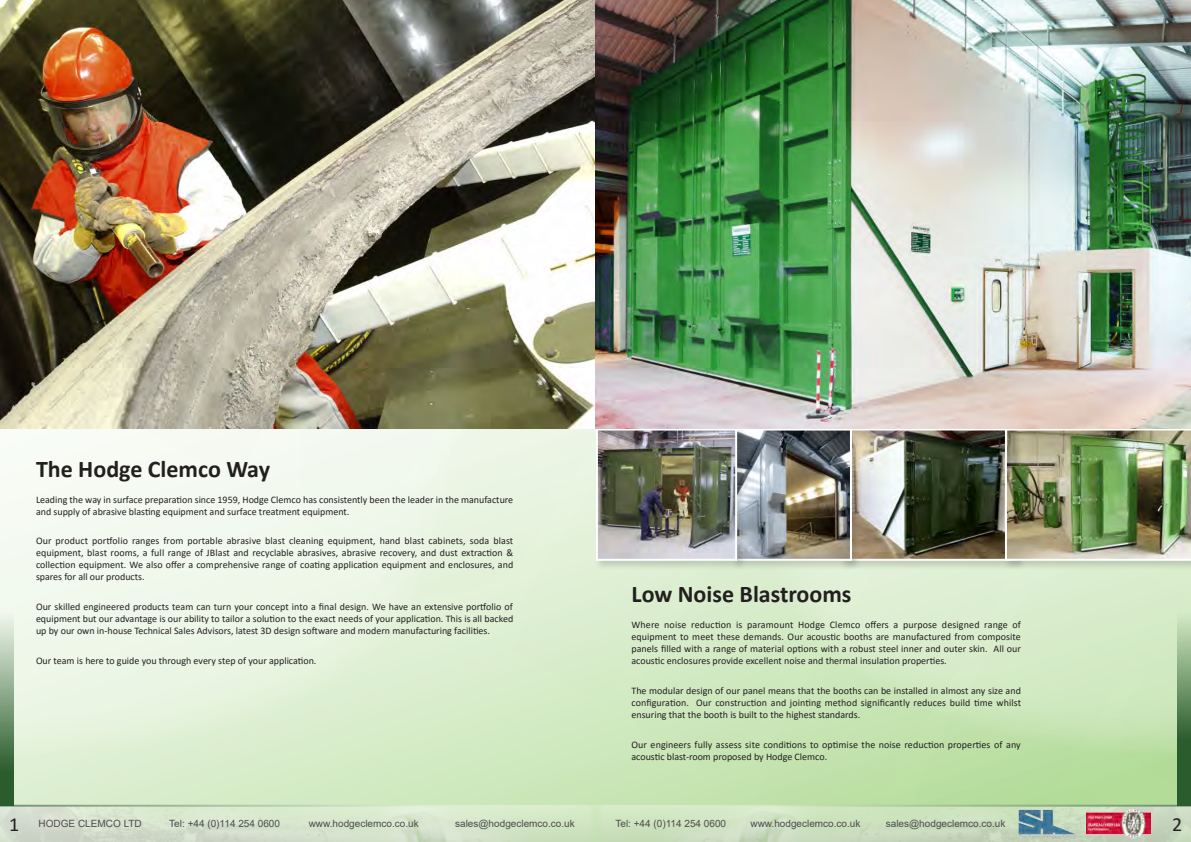
<style>
.page{position:relative;width:1191px;height:842px;background:#fff}
.page>*{position:absolute;margin:0;border:0;box-sizing:border-box;transform-origin:0 0}
.t1{font:700 24px "Calibri";color:#231f20}
.t2{font:20px "Calibri";color:#231f20}
.t3{font:10px/12px "Calibri";color:#231f20;text-align:justify}
.t4{font:10px "Arial";color:#4b4c4d}
.s1{font-family:"Calibri";font-size:20px;color:#231f20}
</style>
<div class="page">
<img style="left:0;top:428px;width:1191px;height:378px">
<hr style="left:0;top:805px;width:597px;height:2px;background:#2b5c2e">
<hr style="left:598px;top:805px;width:593px;height:2px;background:#2b5c2e">
<div style="left:839px;top:427px;width:187px;height:143px;background:#231f20;opacity:.18"></div>
<img style="left:861px;top:431px;width:142px;height:127px">
<div style="left:840px;top:428px;width:177px;height:133px;border:2px solid #fff"></div>
<div style="left:1003px;top:427px;width:188px;height:143px;background:#231f20;opacity:.18"></div>
<img style="left:1005px;top:428px;width:186px;height:133px">
<div style="left:731px;top:427px;width:130px;height:143px;background:#231f20;opacity:.18"></div>
<img style="left:746px;top:431px;width:103px;height:127px">
<div style="left:733px;top:428px;width:119px;height:133px;border:2px solid #fff"></div>
<div style="left:594px;top:427px;width:152px;height:143px;background:#231f20;opacity:.18"></div>
<img style="left:599px;top:431px;width:135px;height:127px">
<div style="left:596px;top:428px;width:141px;height:133px;border:2px solid #fff"></div>
<img style="left:0;top:0;width:595px;height:428px">
<img style="left:595px;top:0;width:596px;height:428px">
<div style="left:0;top:806px;width:605px;height:36px;background:linear-gradient(to bottom,#ddedd2,#cedac6)"></div>
<div style="left:586px;top:806px;width:605px;height:36px;background:linear-gradient(to bottom,#d3e8c4,#c6d6ba)"></div>
<img style="left:1086px;top:807px;width:64px;height:32px">
<img style="left:1018px;top:805px;width:64px;height:37px">
<svg style="left:1176px;top:612px;width:15px;height:194px;background:#699165"></svg>
<svg style="left:0;top:612px;width:14px;height:193px;background:#7d9d7c"></svg>
<h1 class="t1" style="left:36px;top:452px;width:235px">The Hodge Clemco Way</h1>
<p class="t3" style="left:36px;top:493px;width:479px">Leading the way in surface preparation since 1959, Hodge Clemco has consistently been the leader in the manufacture and supply of abrasive blasting equipment and surface treatment equipment.</p>
<p class="t3" style="left:36px;top:535px;width:479px">Our product portfolio ranges from portable abrasive blast cleaning equipment, hand blast cabinets, soda blast equipment, blast rooms, a full range of JBlast and recyclable abrasives, abrasive recovery, and dust extraction &amp; collection equipment. We also offer a comprehensive range of coating application equipment and enclosures, and spares for all our products.</p>
<p class="t3" style="left:36px;top:600px;width:479px">Our skilled engineered products team can turn your concept into a final design. We have an extensive portfolio of equipment but our advantage is our ability to tailor a solution to the exact needs of your application. This is all backed up by our own in-house Technical Sales Advisors, latest 3D design software and modern manufacturing facilities.</p>
<p class="t3" style="left:36px;top:654px;width:282px">Our team is here to guide you through every step of your application.</p>
<h1 class="t1" style="left:631px;top:577px;width:221px">Low Noise Blastrooms</h1>
<p class="t3" style="left:631px;top:619px;width:391px">Where noise reduction is paramount Hodge Clemco offers a purpose designed range of equipment to meet these demands. Our acoustic booths are manufactured from composite panels filled with a range of material options with a robust steel inner and outer skin. All our acoustic enclosures provide excellent noise and thermal insulation properties.</p>
<p class="t3" style="left:631px;top:684px;width:391px">The modular design of our panel means that the booths can be installed in almost any size and configuration. Our construction and jointing method significantly reduces build time whilst ensuring that the booth is built to the highest standards.</p>
<p class="t3" style="left:631px;top:738px;width:391px">Our engineers fully assess site conditions to optimise the noise reduction properties of any acoustic blast-room proposed by Hodge Clemco.</p>
<p class="t4" style="left:9px;top:817px;width:134px"><span class="s1">1</span> HODGE CLEMCO LTD</p>
<p class="t4" style="left:169px;top:817px;width:112px">Tel: +44 (0)114 254 0600</p>
<p class="t4" style="left:309px;top:817px;width:112px">www.hodgeclemco.co.uk</p>
<p class="t4" style="left:455px;top:817px;width:121px">sales@hodgeclemco.co.uk</p>
<p class="t4" style="left:615px;top:817px;width:112px">Tel: +44 (0)114 254 0600</p>
<p class="t4" style="left:750px;top:817px;width:112px">www.hodgeclemco.co.uk</p>
<p class="t4" style="left:885px;top:817px;width:121px">sales@hodgeclemco.co.uk</p>
<h2 class="t2" style="left:1172px;top:811px;width:12px">2</h2>
</div>
